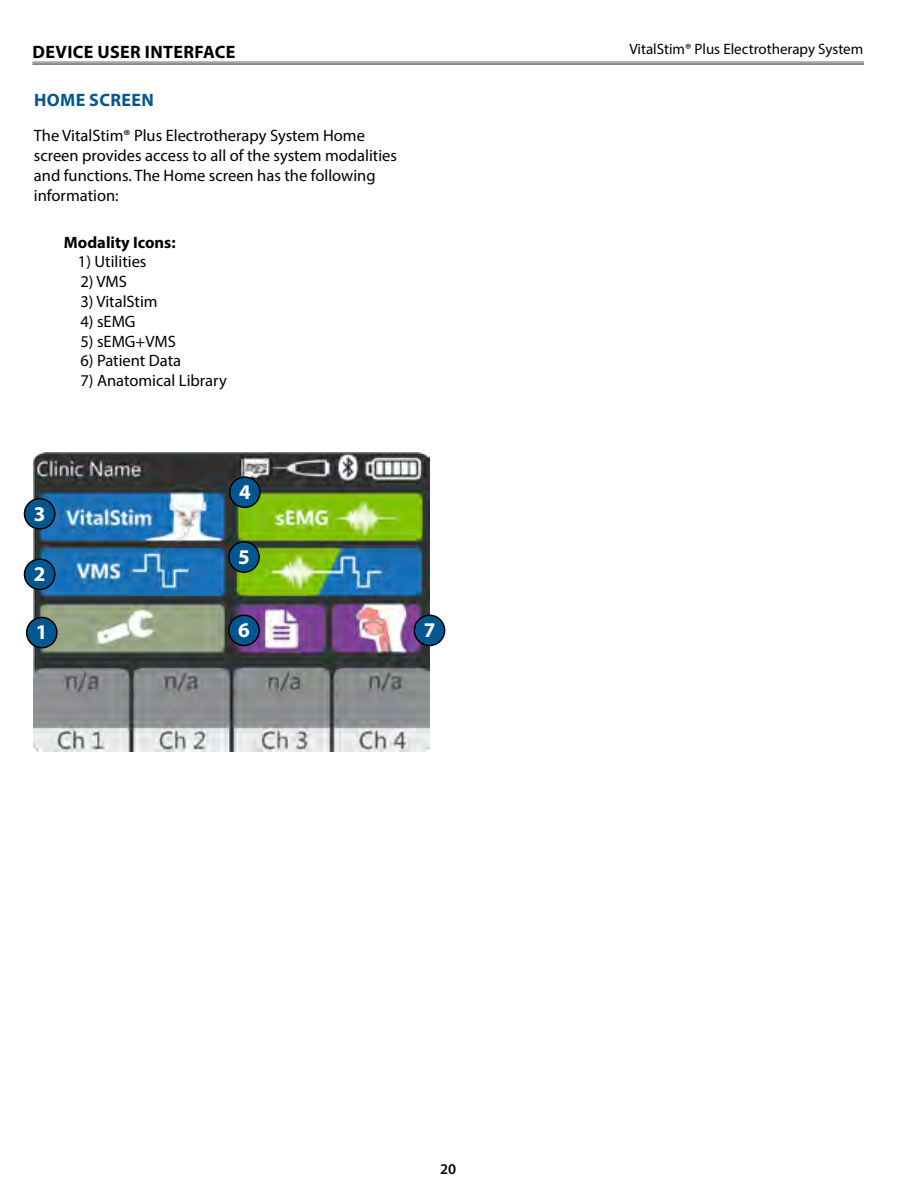
<style>
.page{position:relative;width:918px;height:1188px;background:#fff}
.page>*{position:absolute;margin:0;border:0;box-sizing:border-box;transform-origin:0 0}
._02_Text{font:700 21px "Myriad Pro";color:#fff}
._00_Section_Header{font:700 18px "Myriad Pro";letter-spacing:.02em;color:#000}
._00_Header{font:700 18px "Myriad Pro";letter-spacing:.02em;color:#005790}
._02_Text-2{font:16.5px/19.8px "Myriad Pro";color:#000}
._06_Indent{font:16.5px "Myriad Pro";color:#000}
._03_Numbers{font:700 16.5px "Myriad Pro";color:#000}
._03_Numbers-2{font:16.5px "Myriad Pro";color:#000}
.t1{font:15px "Myriad Pro";color:#000}
.t2{font:600 15px "Myriad Pro";color:#000}
</style>
<div class="page">
<hr style="left:32px;top:62px;width:832px;height:1px;background:#636466">
<hr style="left:32px;top:63px;width:832px;height:2px;background:#636466">
<img style="left:33px;top:452px;width:397px;height:300px">
<div style="left:27px;top:617px;width:30px;height:31px;background:#005790;border-radius:50%"></div>
<div style="left:26px;top:617px;width:32px;height:31px;border:2px solid #000;border-radius:50%"></div>
<div style="left:25px;top:559px;width:30px;height:30px;background:#005790;border-radius:50%"></div>
<div style="left:24px;top:558px;width:32px;height:32px;border:2px solid #000;border-radius:50%"></div>
<div style="left:25px;top:499px;width:30px;height:30px;background:#005790;border-radius:50%"></div>
<div style="left:24px;top:498px;width:32px;height:32px;border:2px solid #000;border-radius:50%"></div>
<div style="left:230px;top:477px;width:30px;height:30px;background:#005790;border-radius:50%"></div>
<div style="left:229px;top:476px;width:32px;height:32px;border:2px solid #000;border-radius:50%"></div>
<div style="left:229px;top:542px;width:30px;height:30px;background:#005790;border-radius:50%"></div>
<div style="left:228px;top:541px;width:32px;height:32px;border:2px solid #000;border-radius:50%"></div>
<div style="left:229px;top:615px;width:30px;height:31px;background:#005790;border-radius:50%"></div>
<div style="left:228px;top:615px;width:32px;height:31px;border:2px solid #000;border-radius:50%"></div>
<div style="left:414px;top:615px;width:31px;height:31px;background:#005790;border-radius:50%"></div>
<div style="left:414px;top:615px;width:31px;height:31px;border:2px solid #000;border-radius:50%"></div>
<p class="_00_Section_Header" style="left:33px;top:40px;width:204px">DEVICE USER INTERFACE</p>
<p class="t1" style="left:629px;top:40px;width:235px">VitalStim® Plus Electrotherapy System</p>
<p class="_00_Header" style="left:34px;top:88px;width:121px">HOME SCREEN</p>
<p class="_02_Text-2" style="left:34px;top:125px;width:365px">The VitalStim® Plus Electrotherapy System Home screen provides access to all of the system modalities and functions. The Home screen has the following information:</p>
<p class="_03_Numbers" style="left:64px;top:231px;width:113px">Modality Icons:</p>
<p class="_03_Numbers-2" style="left:78px;top:252px;width:70px">1) Utilities</p>
<p class="_06_Indent" style="left:80px;top:272px;width:48px">2) VMS</p>
<p class="_06_Indent" style="left:80px;top:291px;width:79px">3) VitalStim</p>
<p class="_06_Indent" style="left:80px;top:311px;width:57px">4) sEMG</p>
<p class="_06_Indent" style="left:80px;top:331px;width:97px">5) sEMG+VMS</p>
<p class="_06_Indent" style="left:80px;top:351px;width:102px">6) Patient Data</p>
<p class="_06_Indent" style="left:80px;top:371px;width:148px">7) Anatomical Library</p>
<p class="_02_Text" style="left:34px;top:500px;width:13px">3</p>
<p class="_02_Text" style="left:34px;top:560px;width:13px">2</p>
<p class="_02_Text" style="left:36px;top:619px;width:13px">1</p>
<p class="_02_Text" style="left:239px;top:478px;width:13px">4</p>
<p class="_02_Text" style="left:238px;top:543px;width:13px">5</p>
<p class="_02_Text" style="left:238px;top:616px;width:13px">6</p>
<p class="_02_Text" style="left:424px;top:617px;width:13px">7</p>
<p class="t2" style="left:440px;top:1161px;width:18px">20</p>
</div>
